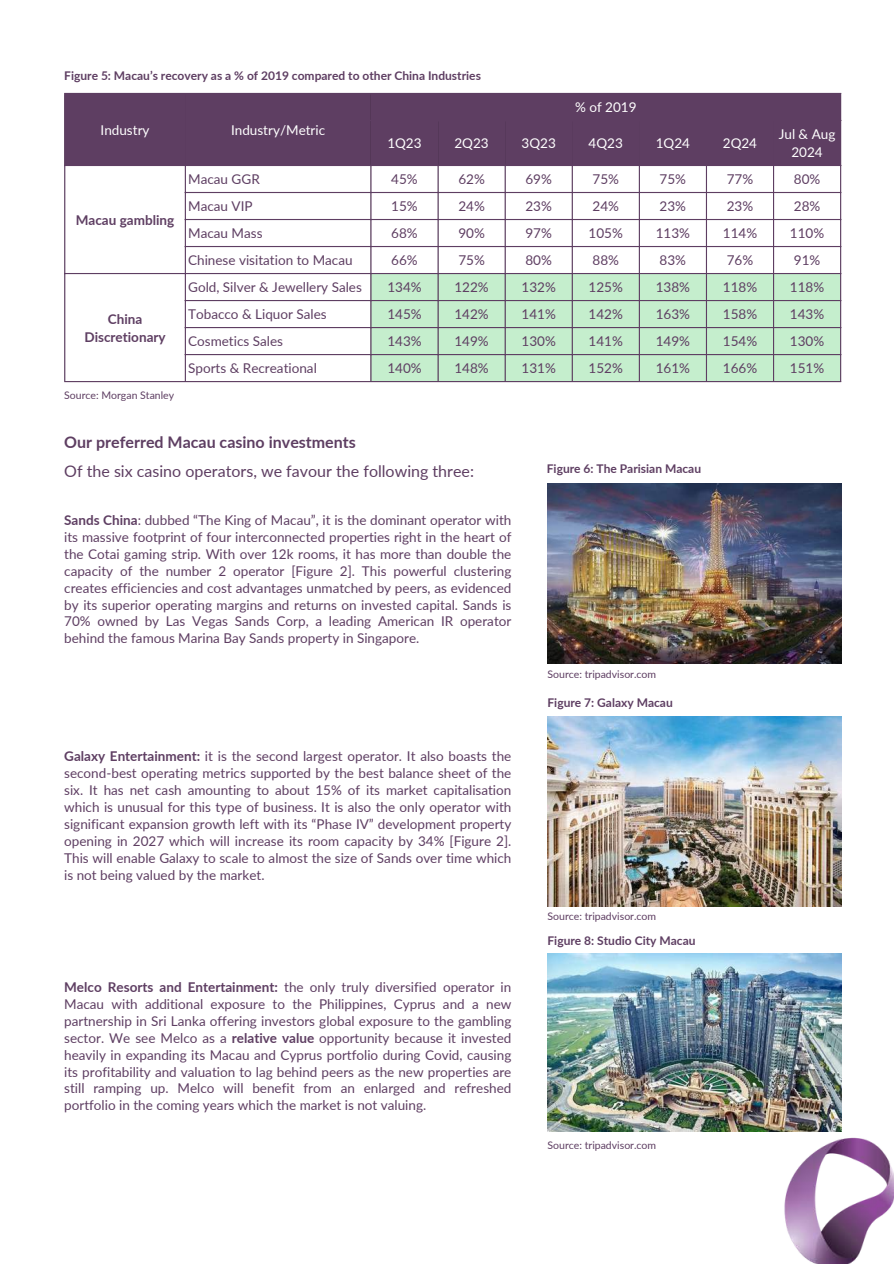
<style>
.page{position:relative;width:894px;height:1264px;background:#fff}
.page>*{position:absolute;margin:0;border:0;box-sizing:border-box;transform-origin:0 0}
.t1{font:16.05px "Lato";color:#5e3e62}
.t2{font:700 16.05px "Lato";color:#5e3e62}
.t3{font:13.5px/16.8px "Lato";color:#5e3e62;text-align:justify}
.t4{font:13.5px/18px "Lato";color:#fff;text-align:center}
.t5{font:700 13.5px/18px "Lato";color:#5e3e62;text-align:center}
.t6{font:700 12px "Lato";color:#5e3e62}
.t7{font:10.5px "Lato";color:#5e3e62}
.s1{font-weight:700}
</style>
<div class="page">
<img style="left:547px;top:483px;width:294px;height:180px">
<img style="left:547px;top:716px;width:294px;height:190px">
<img style="left:547px;top:953px;width:294px;height:178px">
<img style="left:673px;top:1042px;width:220px;height:221px">
<div style="left:65px;top:94px;width:774px;height:71px;background:#5e3e62"></div>
<svg style="left:371px;top:274px;width:468px;height:107px;background:#bcdfc3"></svg>
<hr style="left:64px;top:94px;width:1px;height:287px;background:#5e3e62">
<hr style="left:185px;top:94px;width:1px;height:287px;background:#5e3e62">
<hr style="left:370px;top:94px;width:1px;height:287px;background:#5e3e62">
<hr style="left:437px;top:121px;width:1px;height:260px;background:#5e3e62">
<hr style="left:504px;top:121px;width:1px;height:260px;background:#5e3e62">
<hr style="left:571px;top:121px;width:1px;height:260px;background:#5e3e62">
<hr style="left:638px;top:121px;width:1px;height:260px;background:#5e3e62">
<hr style="left:705px;top:121px;width:1px;height:260px;background:#5e3e62">
<hr style="left:772px;top:121px;width:1px;height:260px;background:#5e3e62">
<hr style="left:839px;top:94px;width:2px;height:287px;background:#5e3e62">
<hr style="left:64px;top:93px;width:777px;height:1px;background:#5e3e62">
<hr style="left:370px;top:120px;width:471px;height:1px;background:#5e3e62">
<hr style="left:64px;top:165px;width:777px;height:1px;background:#5e3e62">
<hr style="left:185px;top:192px;width:656px;height:1px;background:#5e3e62">
<hr style="left:185px;top:219px;width:656px;height:1px;background:#5e3e62">
<hr style="left:185px;top:246px;width:656px;height:1px;background:#5e3e62">
<hr style="left:64px;top:273px;width:777px;height:1px;background:#5e3e62">
<hr style="left:185px;top:300px;width:656px;height:1px;background:#5e3e62">
<hr style="left:185px;top:327px;width:656px;height:1px;background:#5e3e62">
<hr style="left:185px;top:354px;width:656px;height:1px;background:#5e3e62">
<hr style="left:64px;top:381px;width:777px;height:1px;background:#5e3e62">
<p class="t6" style="left:64px;top:67px;width:418px">Figure 5: Macau’s recovery as a % of 2019 compared to other China Industries</p>
<p class="t4" style="left:575px;top:98px;width:63px">% of 2019</p>
<p class="t4" style="left:100px;top:120px;width:50px">Industry</p>
<p class="t4" style="left:231px;top:120px;width:96px">Industry/Metric</p>
<p class="t4" style="left:387px;top:134px;width:36px">1Q23</p>
<p class="t4" style="left:454px;top:134px;width:36px">2Q23</p>
<p class="t4" style="left:521px;top:134px;width:36px">3Q23</p>
<p class="t4" style="left:588px;top:134px;width:36px">4Q23</p>
<p class="t4" style="left:655px;top:134px;width:36px">1Q24</p>
<p class="t4" style="left:722px;top:134px;width:36px">2Q24</p>
<p class="t4" style="left:778px;top:125px;width:58px">Jul &amp; Aug<br>2024</p>
<p class="t5" style="left:76px;top:210px;width:100px">Macau gambling</p>
<p class="t5" style="left:84px;top:309px;width:83px">China<br>Discretionary</p>
<p class="t7" style="left:64px;top:388px;width:111px">Source: Morgan Stanley</p>
<p class="t3" style="left:188px;top:170px;width:73px">Macau GGR</p>
<p class="t3" style="left:391px;top:170px;width:28px">45%</p>
<p class="t3" style="left:458px;top:170px;width:28px">62%</p>
<p class="t3" style="left:525px;top:170px;width:28px">69%</p>
<p class="t3" style="left:592px;top:170px;width:28px">75%</p>
<p class="t3" style="left:659px;top:170px;width:28px">75%</p>
<p class="t3" style="left:726px;top:170px;width:28px">77%</p>
<p class="t3" style="left:793px;top:170px;width:28px">80%</p>
<p class="t3" style="left:188px;top:197px;width:66px">Macau VIP</p>
<p class="t3" style="left:391px;top:197px;width:28px">15%</p>
<p class="t3" style="left:458px;top:197px;width:28px">24%</p>
<p class="t3" style="left:525px;top:197px;width:28px">23%</p>
<p class="t3" style="left:592px;top:197px;width:28px">24%</p>
<p class="t3" style="left:659px;top:197px;width:28px">23%</p>
<p class="t3" style="left:726px;top:197px;width:28px">23%</p>
<p class="t3" style="left:793px;top:197px;width:28px">28%</p>
<p class="t3" style="left:188px;top:224px;width:76px">Macau Mass</p>
<p class="t3" style="left:391px;top:224px;width:28px">68%</p>
<p class="t3" style="left:458px;top:224px;width:28px">90%</p>
<p class="t3" style="left:525px;top:224px;width:28px">97%</p>
<p class="t3" style="left:588px;top:224px;width:36px">105%</p>
<p class="t3" style="left:655px;top:224px;width:36px">113%</p>
<p class="t3" style="left:722px;top:224px;width:36px">114%</p>
<p class="t3" style="left:789px;top:224px;width:36px">110%</p>
<p class="t3" style="left:188px;top:251px;width:166px">Chinese visitation to Macau</p>
<p class="t3" style="left:391px;top:251px;width:28px">66%</p>
<p class="t3" style="left:458px;top:251px;width:28px">75%</p>
<p class="t3" style="left:525px;top:251px;width:28px">80%</p>
<p class="t3" style="left:592px;top:251px;width:28px">88%</p>
<p class="t3" style="left:659px;top:251px;width:28px">83%</p>
<p class="t3" style="left:726px;top:251px;width:28px">76%</p>
<p class="t3" style="left:793px;top:251px;width:28px">91%</p>
<p class="t3" style="left:188px;top:278px;width:175px">Gold, Silver &amp; Jewellery Sales</p>
<p class="t3" style="left:387px;top:278px;width:36px">134%</p>
<p class="t3" style="left:454px;top:278px;width:36px">122%</p>
<p class="t3" style="left:521px;top:278px;width:36px">132%</p>
<p class="t3" style="left:588px;top:278px;width:36px">125%</p>
<p class="t3" style="left:655px;top:278px;width:36px">138%</p>
<p class="t3" style="left:722px;top:278px;width:36px">118%</p>
<p class="t3" style="left:789px;top:278px;width:36px">118%</p>
<p class="t3" style="left:188px;top:305px;width:140px">Tobacco &amp; Liquor Sales</p>
<p class="t3" style="left:387px;top:305px;width:36px">145%</p>
<p class="t3" style="left:454px;top:305px;width:36px">142%</p>
<p class="t3" style="left:521px;top:305px;width:36px">141%</p>
<p class="t3" style="left:588px;top:305px;width:36px">142%</p>
<p class="t3" style="left:655px;top:305px;width:36px">163%</p>
<p class="t3" style="left:722px;top:305px;width:36px">158%</p>
<p class="t3" style="left:789px;top:305px;width:36px">143%</p>
<p class="t3" style="left:188px;top:332px;width:96px">Cosmetics Sales</p>
<p class="t3" style="left:387px;top:332px;width:36px">143%</p>
<p class="t3" style="left:454px;top:332px;width:36px">149%</p>
<p class="t3" style="left:521px;top:332px;width:36px">130%</p>
<p class="t3" style="left:588px;top:332px;width:36px">141%</p>
<p class="t3" style="left:655px;top:332px;width:36px">149%</p>
<p class="t3" style="left:722px;top:332px;width:36px">154%</p>
<p class="t3" style="left:789px;top:332px;width:36px">130%</p>
<p class="t3" style="left:188px;top:359px;width:130px">Sports &amp; Recreational</p>
<p class="t3" style="left:387px;top:359px;width:36px">140%</p>
<p class="t3" style="left:454px;top:359px;width:36px">148%</p>
<p class="t3" style="left:521px;top:359px;width:36px">131%</p>
<p class="t3" style="left:588px;top:359px;width:36px">152%</p>
<p class="t3" style="left:655px;top:359px;width:36px">161%</p>
<p class="t3" style="left:722px;top:359px;width:36px">166%</p>
<p class="t3" style="left:789px;top:359px;width:36px">151%</p>
<p class="t2" style="left:64px;top:430px;width:293px">Our preferred Macau casino investments</p>
<p class="t1" style="left:64px;top:459px;width:411px">Of the six casino operators, we favour the following three:</p>
<p class="t3" style="left:64px;top:511px;width:448px"><span class="s1">Sands China</span>: dubbed “The King of Macau”, it is the dominant operator with its massive footprint of four interconnected properties right in the heart of the Cotai gaming strip. With over 12k rooms, it has more than double the capacity of the number 2 operator [Figure 2]. This powerful clustering creates efficiencies and cost advantages unmatched by peers, as evidenced by its superior operating margins and returns on invested capital. Sands is 70% owned by Las Vegas Sands Corp, a leading American IR operator behind the famous Marina Bay Sands property in Singapore.</p>
<p class="t3" style="left:64px;top:747px;width:448px"><span class="s1">Galaxy Entertainment:</span> it is the second largest operator. It also boasts the second-best operating metrics supported by the best balance sheet of the six. It has net cash amounting to about 15% of its market capitalisation which is unusual for this type of business. It is also the only operator with significant expansion growth left with its “Phase IV” development property opening in 2027 which will increase its room capacity by 34% [Figure 2].<br>This will enable Galaxy to scale to almost the size of Sands over time which is not being valued by the market.</p>
<p class="t3" style="left:64px;top:978px;width:448px"><span class="s1">Melco Resorts and Entertainment:</span> the only truly diversified operator in Macau with additional exposure to the Philippines, Cyprus and a new partnership in Sri Lanka offering investors global exposure to the gambling sector. We see Melco as a <span class="s1">relative value</span> opportunity because it invested heavily in expanding its Macau and Cyprus portfolio during Covid, causing its profitability and valuation to lag behind peers as the new properties are still ramping up. Melco will benefit from an enlarged and refreshed portfolio in the coming years which the market is not valuing.</p>
<p class="t6" style="left:546px;top:460px;width:156px">Figure 6: The Parisian Macau</p>
<p class="t7" style="left:547px;top:666px;width:110px">Source: tripadvisor.com</p>
<p class="t6" style="left:547px;top:694px;width:127px">Figure 7: Galaxy Macau</p>
<p class="t7" style="left:547px;top:908px;width:110px">Source: tripadvisor.com</p>
<p class="t6" style="left:547px;top:931px;width:149px">Figure 8: Studio City Macau</p>
<p class="t7" style="left:547px;top:1137px;width:110px">Source: tripadvisor.com</p>
</div>
